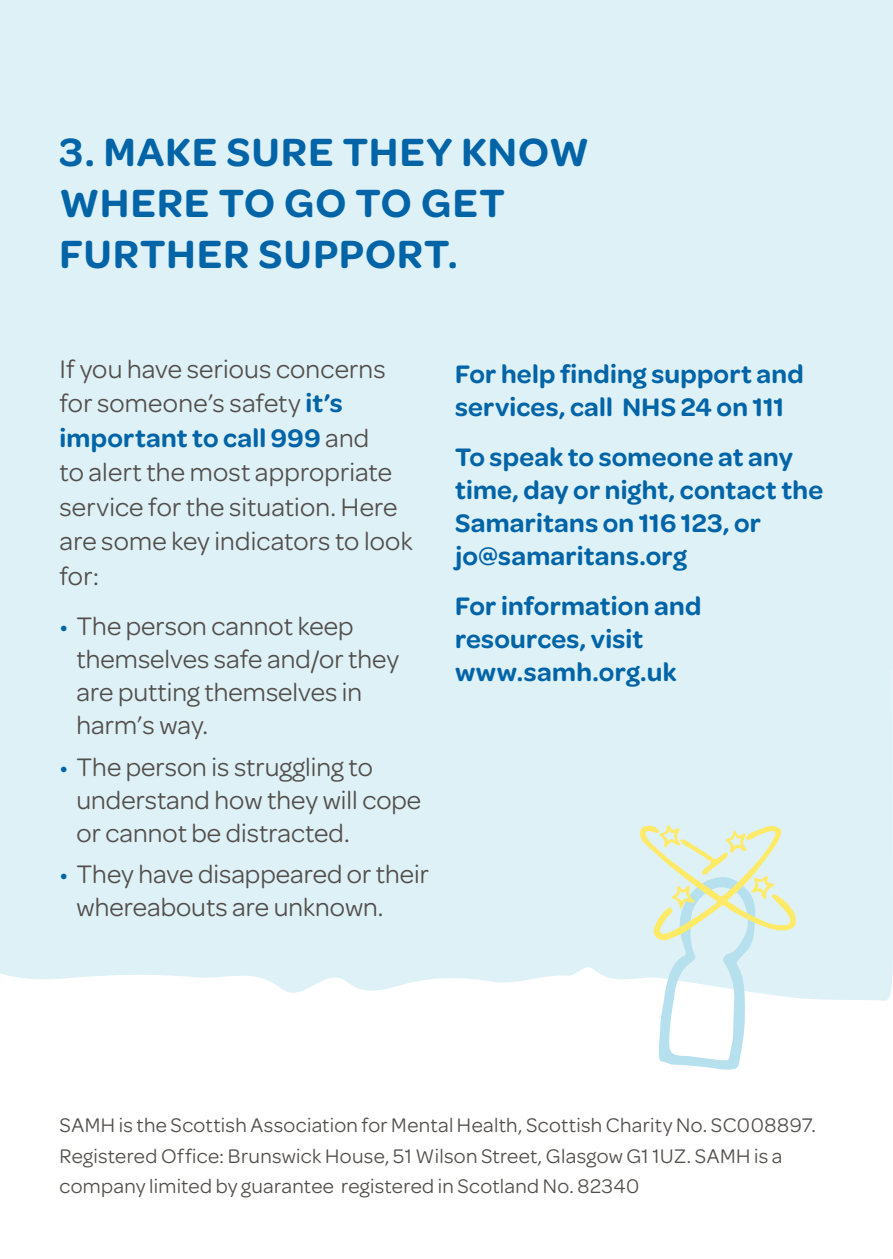
<style>
.page{position:relative;width:893px;height:1259px;background:#fff}
.page>*{position:absolute;margin:0;border:0;box-sizing:border-box;transform-origin:0 0}
.t1{font:600 42px/51px "Omnes";letter-spacing:.025em;color:#0064a7}
.t2{font:27px/34.5px "Omnes";color:#524e4b}
.t3{font:600 27px/33px "Omnes";letter-spacing:.01em;color:#0064a7}
.t4{font:21px/30px "Omnes";letter-spacing:.015em;color:#524e4b}
.s1{font-weight:600;color:#0064a7}
.s2{color:#0064a7}
</style>
<div class="page">
<div style="left:0;top:670px;width:893px;height:331px;background:#def1f7"></div>
<div style="left:0;top:0;width:893px;height:670px;background:#def1f7"></div>
<svg style="left:639px;top:824px;width:157px;height:246px"></svg>
<h1 class="t1" style="left:60px;top:124px;width:531px">3. MAKE SURE THEY KNOW<br>WHERE TO GO TO GET<br>FURTHER SUPPORT.</h1>
<p class="t2" style="left:60px;top:350px;width:355px">If you have serious concerns for someone’s safety <span class="s1">it’s important to call 999</span> and<br>to alert the most appropriate service for the situation. Here are some key indicators to look for:</p>
<p class="t2" style="left:77px;top:608px;width:324px;line-height:33px;text-indent:-17px"><span class="s2">•</span> The person cannot keep themselves safe and/or they are putting themselves in harm’s way.</p>
<p class="t2" style="left:77px;top:748px;width:346px;line-height:33px;text-indent:-17px"><span class="s2">•</span> The person is struggling to understand how they will cope or cannot be distracted.</p>
<p class="t2" style="left:77px;top:856px;width:354px;line-height:33px;text-indent:-17px"><span class="s2">•</span> They have disappeared or their whereabouts are unknown.</p>
<p class="t3" style="left:455px;top:355px;width:350px">For help finding support and services, call NHS 24 on 111</p>
<p class="t3" style="left:455px;top:438px;width:370px">To speak to someone at any time, day or night, contact the<br>Samaritans on 116 123, or jo@samaritans.org</p>
<p class="t3" style="left:455px;top:587px;width:248px">For information and resources, visit www.samh.org.uk</p>
<p class="t4" style="left:60px;top:1109px;width:758px">SAMH is the Scottish Association for Mental Health, Scottish Charity No. SC008897.<br>Registered Office: Brunswick House, 51 Wilson Street, Glasgow G1 1UZ. SAMH is a company limited by guarantee registered in Scotland No. 82340</p>
</div>
